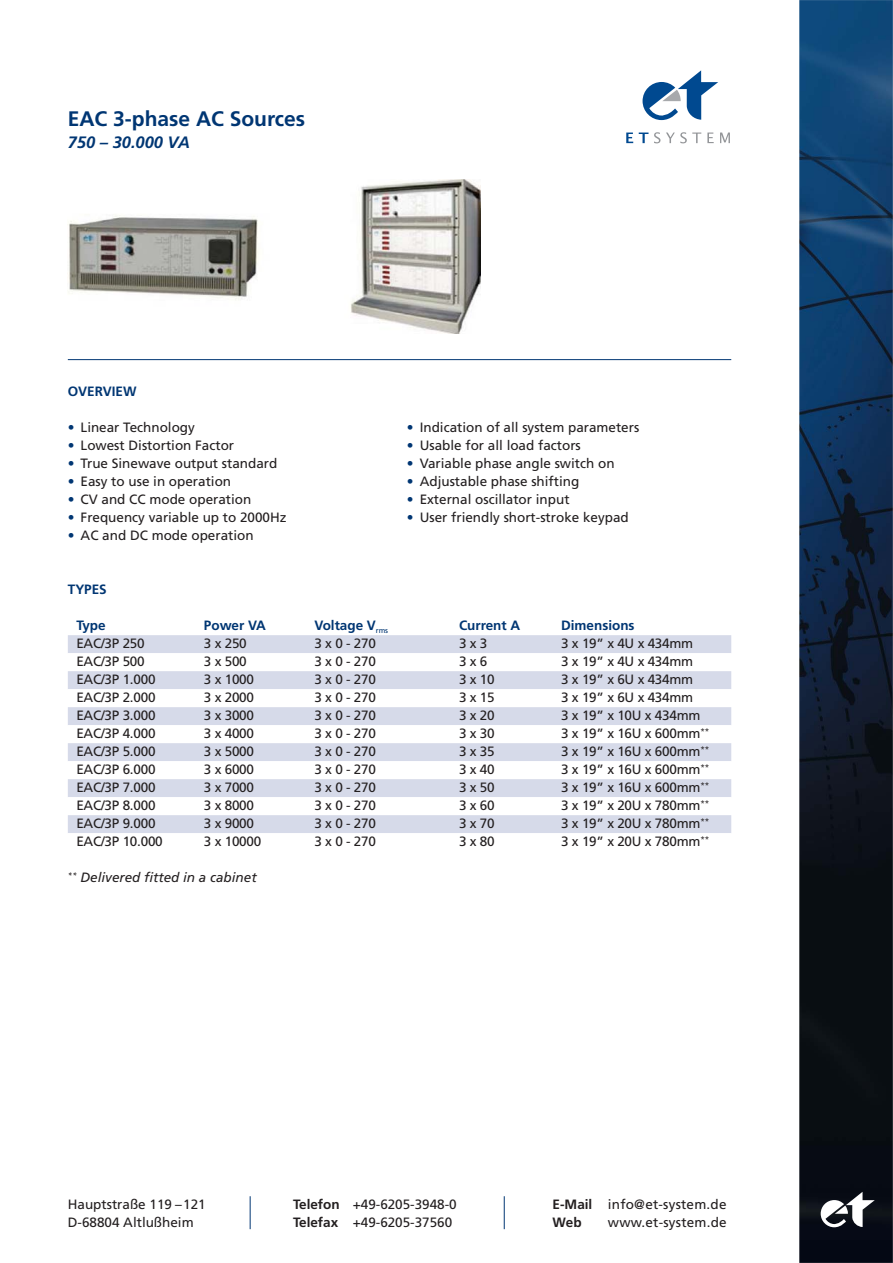
<style>
.page{position:relative;width:893px;height:1263px;background:#fff}
.page>*{position:absolute;margin:0;border:0;box-sizing:border-box;transform-origin:0 0}
.t1{font:700 21px "Frutiger";color:#003673}
.t2{font:italic 700 16.5px "Frutiger";color:#003673}
.t3{font:13.5px "Frutiger";color:#231f20}
.t4{font:700 13.5px "Frutiger";color:#003673}
.t5{font:italic 13.5px "Frutiger";color:#231f20}
.t6{font:700 13.5px "Frutiger";color:#231f20}
.s1{color:#003673}
.s2{font-weight:700}
</style>
<div class="page">
<img style="left:799px;top:0;width:93px;height:1263px">
<svg style="left:821px;top:1192px;width:54px;height:35px"></svg>
<hr style="left:68px;top:359px;width:663px;height:1px;background:#003673">
<svg style="left:642px;top:70px;width:76px;height:50px"></svg>
<svg style="left:626px;top:133px;width:7px;height:10px"></svg>
<svg style="left:639px;top:133px;width:9px;height:10px"></svg>
<svg style="left:654px;top:132px;width:6px;height:11px"></svg>
<svg style="left:666px;top:132px;width:35px;height:11px"></svg>
<svg style="left:707px;top:133px;width:7px;height:10px"></svg>
<svg style="left:720px;top:133px;width:10px;height:10px"></svg>
<div style="left:68px;top:635px;width:663px;height:18px;background:#d6dae9"></div>
<div style="left:68px;top:671px;width:663px;height:18px;background:#d6dae9"></div>
<div style="left:68px;top:707px;width:663px;height:18px;background:#d6dae9"></div>
<div style="left:68px;top:743px;width:663px;height:18px;background:#d6dae9"></div>
<div style="left:68px;top:779px;width:663px;height:18px;background:#d6dae9"></div>
<div style="left:68px;top:815px;width:663px;height:18px;background:#d6dae9"></div>
<hr style="left:250px;top:1196px;width:1px;height:33px;background:#003673">
<hr style="left:504px;top:1196px;width:1px;height:33px;background:#003673">
<img style="left:69px;top:180px;width:411px;height:153px">
<h1 class="t1" style="left:68px;top:110px;width:239px">EAC 3-phase AC Sources</h1>
<p class="t2" style="left:68px;top:136px;width:124px">750 – 30.000 VA</p>
<p class="t4" style="left:68px;top:386px;width:70px">OVERVIEW</p>
<p class="t3" style="left:68px;top:422px;width:129px"><span class="s1">•</span> Linear Technology</p>
<p class="t3" style="left:68px;top:440px;width:168px"><span class="s1">•</span> Lowest Distortion Factor</p>
<p class="t3" style="left:68px;top:458px;width:211px"><span class="s1">•</span> True Sinewave output standard</p>
<p class="t3" style="left:68px;top:476px;width:165px"><span class="s1">•</span> Easy to use in operation</p>
<p class="t3" style="left:68px;top:494px;width:185px"><span class="s1">•</span> CV and CC mode operation</p>
<p class="t3" style="left:68px;top:512px;width:220px"><span class="s1">•</span> Frequency variable up to 2000Hz</p>
<p class="t3" style="left:68px;top:530px;width:187px"><span class="s1">•</span> AC and DC mode operation</p>
<p class="t3" style="left:407px;top:422px;width:234px"><span class="s1">•</span> Indication of all system parameters</p>
<p class="t3" style="left:407px;top:440px;width:175px"><span class="s1">•</span> Usable for all load factors</p>
<p class="t3" style="left:407px;top:458px;width:209px"><span class="s1">•</span> Variable phase angle switch on</p>
<p class="t3" style="left:407px;top:476px;width:174px"><span class="s1">•</span> Adjustable phase shifting</p>
<p class="t3" style="left:407px;top:494px;width:164px"><span class="s1">•</span> External oscillator input</p>
<p class="t3" style="left:407px;top:512px;width:223px"><span class="s1">•</span> User friendly short-stroke keypad</p>
<p class="t4" style="left:68px;top:584px;width:40px">TYPES</p>
<p class="t4" style="left:76px;top:620px;width:31px">Type</p>
<p class="t4" style="left:204px;top:620px;width:63px">Power VA</p>
<p class="t4" style="left:314px;top:620px;width:75px">Voltage V<sub>rms</sub></p>
<p class="t4" style="left:459px;top:620px;width:63px">Current A</p>
<p class="t4" style="left:561px;top:620px;width:75px">Dimensions</p>
<p class="t3" style="left:76px;top:638px;width:70px">EAC/3P 250</p>
<p class="t3" style="left:204px;top:638px;width:44px">3 x 250</p>
<p class="t3" style="left:314px;top:638px;width:63px">3 x 0 - 270</p>
<p class="t3" style="left:459px;top:638px;width:30px">3 x 3</p>
<p class="t3" style="left:561px;top:638px;width:134px">3 x 19” x 4U x 434mm</p>
<p class="t3" style="left:76px;top:656px;width:70px">EAC/3P 500</p>
<p class="t3" style="left:204px;top:656px;width:44px">3 x 500</p>
<p class="t3" style="left:314px;top:656px;width:63px">3 x 0 - 270</p>
<p class="t3" style="left:459px;top:656px;width:30px">3 x 6</p>
<p class="t3" style="left:561px;top:656px;width:134px">3 x 19” x 4U x 434mm</p>
<p class="t3" style="left:76px;top:674px;width:81px">EAC/3P 1.000</p>
<p class="t3" style="left:204px;top:674px;width:52px">3 x 1000</p>
<p class="t3" style="left:314px;top:674px;width:63px">3 x 0 - 270</p>
<p class="t3" style="left:459px;top:674px;width:37px">3 x 10</p>
<p class="t3" style="left:561px;top:674px;width:134px">3 x 19” x 6U x 434mm</p>
<p class="t3" style="left:76px;top:692px;width:81px">EAC/3P 2.000</p>
<p class="t3" style="left:204px;top:692px;width:52px">3 x 2000</p>
<p class="t3" style="left:314px;top:692px;width:63px">3 x 0 - 270</p>
<p class="t3" style="left:459px;top:692px;width:37px">3 x 15</p>
<p class="t3" style="left:561px;top:692px;width:134px">3 x 19” x 6U x 434mm</p>
<p class="t3" style="left:76px;top:710px;width:81px">EAC/3P 3.000</p>
<p class="t3" style="left:204px;top:710px;width:52px">3 x 3000</p>
<p class="t3" style="left:314px;top:710px;width:63px">3 x 0 - 270</p>
<p class="t3" style="left:459px;top:710px;width:37px">3 x 20</p>
<p class="t3" style="left:561px;top:710px;width:141px">3 x 19” x 10U x 434mm</p>
<p class="t3" style="left:76px;top:728px;width:81px">EAC/3P 4.000</p>
<p class="t3" style="left:204px;top:728px;width:52px">3 x 4000</p>
<p class="t3" style="left:314px;top:728px;width:63px">3 x 0 - 270</p>
<p class="t3" style="left:459px;top:728px;width:37px">3 x 30</p>
<p class="t3" style="left:561px;top:728px;width:149px">3 x 19” x 16U x 600mm<sup>**</sup></p>
<p class="t3" style="left:76px;top:746px;width:81px">EAC/3P 5.000</p>
<p class="t3" style="left:204px;top:746px;width:52px">3 x 5000</p>
<p class="t3" style="left:314px;top:746px;width:63px">3 x 0 - 270</p>
<p class="t3" style="left:459px;top:746px;width:37px">3 x 35</p>
<p class="t3" style="left:561px;top:746px;width:149px">3 x 19” x 16U x 600mm<sup>**</sup></p>
<p class="t3" style="left:76px;top:764px;width:81px">EAC/3P 6.000</p>
<p class="t3" style="left:204px;top:764px;width:52px">3 x 6000</p>
<p class="t3" style="left:314px;top:764px;width:63px">3 x 0 - 270</p>
<p class="t3" style="left:459px;top:764px;width:37px">3 x 40</p>
<p class="t3" style="left:561px;top:764px;width:149px">3 x 19” x 16U x 600mm<sup>**</sup></p>
<p class="t3" style="left:76px;top:782px;width:81px">EAC/3P 7.000</p>
<p class="t3" style="left:204px;top:782px;width:52px">3 x 7000</p>
<p class="t3" style="left:314px;top:782px;width:63px">3 x 0 - 270</p>
<p class="t3" style="left:459px;top:782px;width:37px">3 x 50</p>
<p class="t3" style="left:561px;top:782px;width:149px">3 x 19” x 16U x 600mm<sup>**</sup></p>
<p class="t3" style="left:76px;top:800px;width:81px">EAC/3P 8.000</p>
<p class="t3" style="left:204px;top:800px;width:52px">3 x 8000</p>
<p class="t3" style="left:314px;top:800px;width:63px">3 x 0 - 270</p>
<p class="t3" style="left:459px;top:800px;width:37px">3 x 60</p>
<p class="t3" style="left:561px;top:800px;width:149px">3 x 19” x 20U x 780mm<sup>**</sup></p>
<p class="t3" style="left:76px;top:818px;width:81px">EAC/3P 9.000</p>
<p class="t3" style="left:204px;top:818px;width:52px">3 x 9000</p>
<p class="t3" style="left:314px;top:818px;width:63px">3 x 0 - 270</p>
<p class="t3" style="left:459px;top:818px;width:37px">3 x 70</p>
<p class="t3" style="left:561px;top:818px;width:149px">3 x 19” x 20U x 780mm<sup>**</sup></p>
<p class="t3" style="left:76px;top:836px;width:88px">EAC/3P 10.000</p>
<p class="t3" style="left:204px;top:836px;width:59px">3 x 10000</p>
<p class="t3" style="left:314px;top:836px;width:63px">3 x 0 - 270</p>
<p class="t3" style="left:459px;top:836px;width:37px">3 x 80</p>
<p class="t3" style="left:561px;top:836px;width:149px">3 x 19” x 20U x 780mm<sup>**</sup></p>
<p class="t5" style="left:68px;top:872px;width:190px"><sup>**</sup> Delivered fitted in a cabinet</p>
<p class="t3" style="left:68px;top:1198px;width:139px">Hauptstraße 119 –121</p>
<p class="t3" style="left:293px;top:1198px;width:165px"><span class="s2">Telefon</span> +49-6205-3948-0</p>
<p class="t3" style="left:553px;top:1198px;width:175px"><span class="s2">E-Mail</span> info@et-system.de</p>
<p class="t3" style="left:68px;top:1216px;width:127px">D-68804 Altlußheim</p>
<p class="t3" style="left:293px;top:1216px;width:161px"><span class="s2">Telefax</span> +49-6205-37560</p>
<p class="t6" style="left:553px;top:1216px;width:31px">Web</p>
<p class="t3" style="left:608px;top:1216px;width:120px">www.et-system.de</p>
</div>
